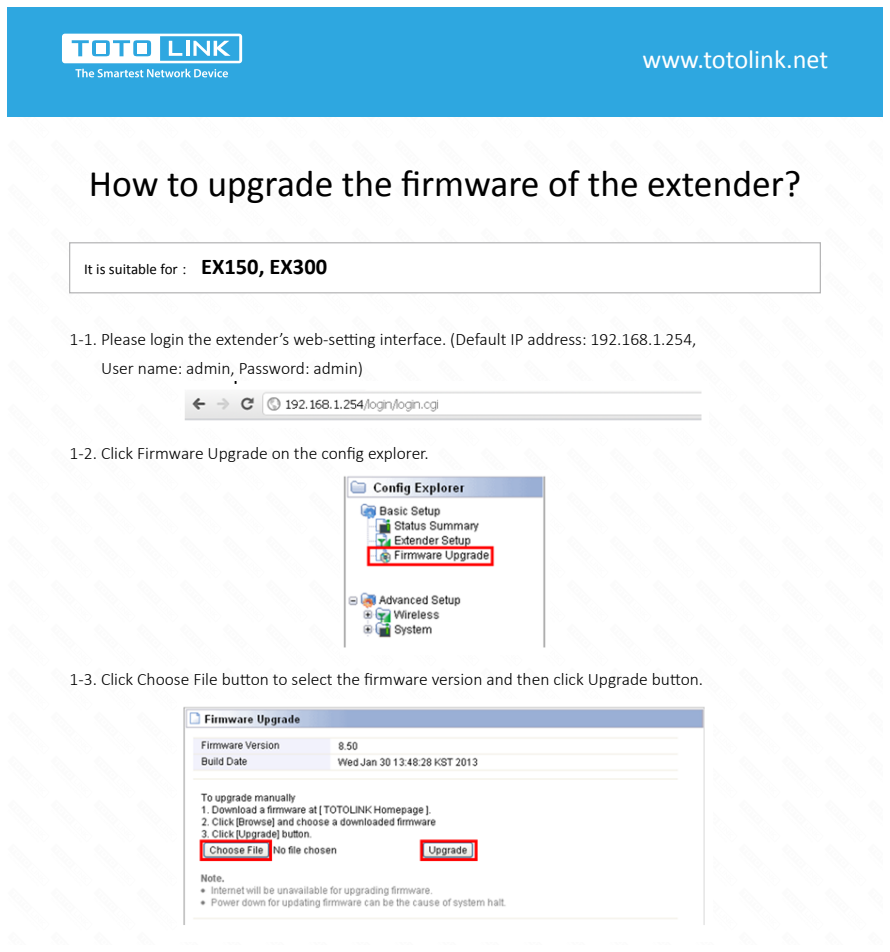
<style>
.page{position:relative;width:890px;height:952px;background:#fff}
.page>*{position:absolute;margin:0;border:0;box-sizing:border-box;transform-origin:0 0}
.t1{font:37.5px "Calibri";color:#000}
.t2{font:26.25px "Calibri";color:#fff}
.t3{font:300 17.5px/28.4px "Calibri";color:#000}
.t4{font:15px "Calibri";color:#000}
.s1{font-family:"Adobe Song Std";font-weight:300}
.s2{font-weight:700;font-size:22.5px}
</style>
<div class="page">
<div style="left:7px;top:7px;width:875px;height:109px;background:#2ea7e0"></div>
<svg style="left:75px;top:69px;width:153px;height:8px"></svg>
<svg style="left:62px;top:34px;width:180px;height:29px"></svg>
<div style="left:69px;top:242px;width:751px;height:51px;background:#fff;border:1px solid #b5b5b6"></div>
<img style="left:184px;top:381px;width:518px;height:40px">
<img style="left:343px;top:476px;width:203px;height:172px">
<img style="left:183px;top:706px;width:522px;height:219px">
<h2 class="t2" style="left:642px;top:43px;width:187px">www.totolink.net</h2>
<h1 class="t1" style="left:89px;top:159px;width:713px">How to upgrade the firmware of the extender?</h1>
<p class="t4" style="left:84px;top:259px;width:244px">It is suitable for <span class="s1">：</span> <span class="s2">EX150, EX300</span></p>
<p class="t3" style="left:101px;top:325px;width:596px;text-indent:-32px">1-1. Please login the extender’s web-setting interface. (Default IP address: 192.168.1.254,<br>User name: admin, Password: admin)</p>
<p class="t3" style="left:70px;top:438px;width:360px">1-2. Click Firmware Upgrade on the config explorer.</p>
<p class="t3" style="left:70px;top:665px;width:635px">1-3. Click Choose File button to select the firmware version and then click Upgrade button.</p>
</div>
